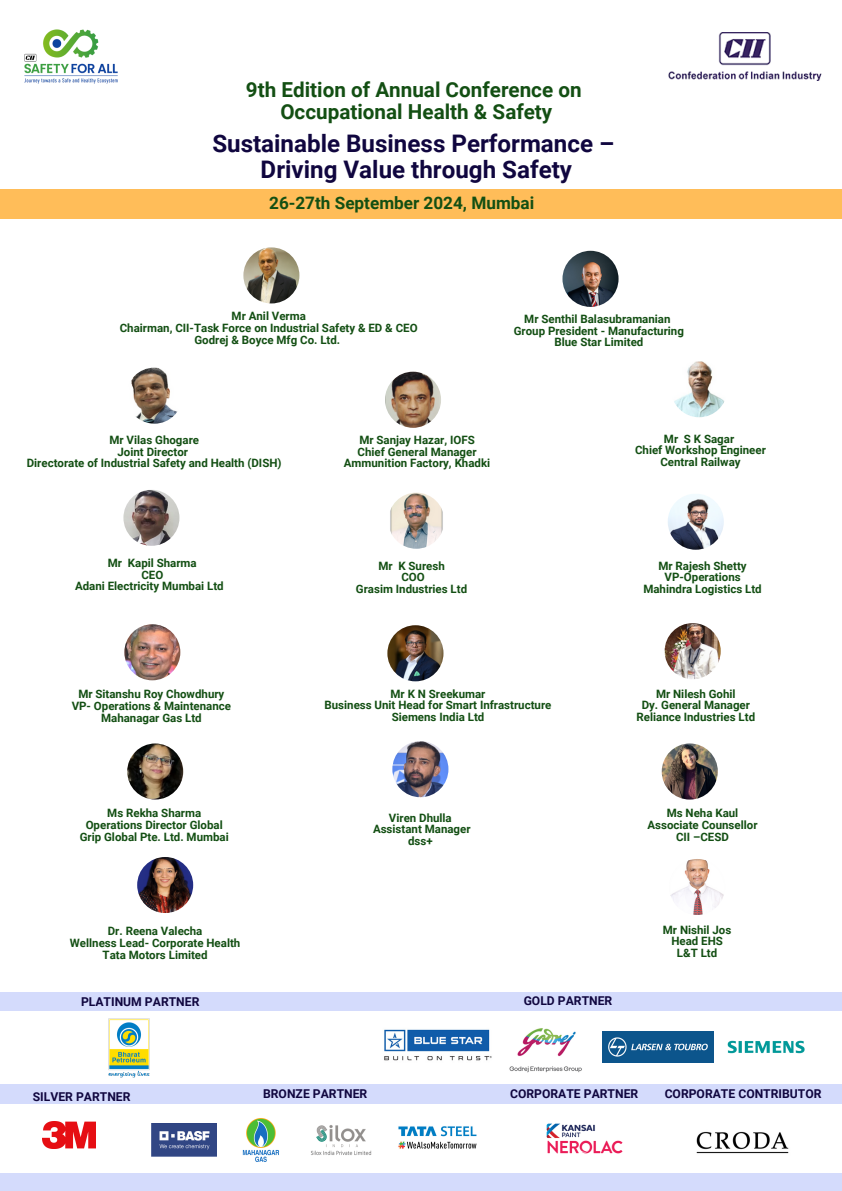
<style>
.page{position:relative;width:842px;height:1191px;background:#fff}
.page>*{position:absolute;margin:0;border:0;box-sizing:border-box;transform-origin:0 0}
.t1{font:700 24.2px/25.8px "Roboto";color:#10063f;text-align:center}
.t2{font:700 20.7px/22.1px "Roboto";color:#134f13;text-align:center}
.t3{font:700 17.2px "Roboto";color:#134f13}
.t4{font:700 12.2px "Roboto";color:#10063f}
.t5{font:700 11.5px "Roboto";color:#134f13}
</style>
<div class="page">
<img style="left:668px;top:33px;width:154px;height:47px">
<img style="left:24px;top:29px;width:94px;height:55px">
<div style="left:0;top:189px;width:842px;height:30px;background:#ffbd59"></div>
<img style="left:42px;top:1121px;width:54px;height:27px">
<img style="left:384px;top:1029px;width:108px;height:32px">
<img style="left:398px;top:1126px;width:79px;height:23px">
<img style="left:152px;top:1123px;width:65px;height:33px">
<img style="left:242px;top:1118px;width:38px;height:44px">
<img style="left:311px;top:1125px;width:61px;height:30px">
<img style="left:509px;top:1028px;width:73px;height:45px">
<img style="left:602px;top:1031px;width:111px;height:31px">
<img style="left:108px;top:1018px;width:42px;height:59px">
<div style="left:0;top:992px;width:842px;height:18px;background:#d4dbfc"></div>
<img style="left:727px;top:1040px;width:78px;height:14px">
<div style="left:0;top:1084px;width:842px;height:19px;background:#d4dbfc"></div>
<div style="left:0;top:1173px;width:842px;height:17px;background:#d4dbfc"></div>
<img style="left:546px;top:1123px;width:77px;height:31px">
<img style="left:696px;top:1131px;width:93px;height:23px">
<img style="left:392px;top:741px;width:56px;height:56px;border-radius:50%">
<img style="left:126px;top:367px;width:56px;height:56px;border-radius:50%">
<img style="left:123px;top:489px;width:56px;height:56px;border-radius:50%">
<img style="left:385px;top:371px;width:56px;height:57px;border-radius:50%">
<img style="left:671px;top:361px;width:56px;height:56px;border-radius:50%">
<img style="left:388px;top:492px;width:56px;height:56px;border-radius:50%">
<img style="left:668px;top:493px;width:56px;height:56px;border-radius:50%">
<img style="left:665px;top:623px;width:56px;height:56px;border-radius:50%">
<img style="left:387px;top:625px;width:56px;height:56px;border-radius:50%">
<img style="left:124px;top:624px;width:56px;height:56px;border-radius:50%">
<img style="left:243px;top:247px;width:56px;height:56px;border-radius:50%">
<img style="left:562px;top:251px;width:57px;height:56px;border-radius:50%">
<img style="left:662px;top:743px;width:56px;height:56px;border-radius:50%">
<img style="left:137px;top:856px;width:56px;height:56px;border-radius:50%">
<img style="left:669px;top:858px;width:56px;height:56px;border-radius:50%">
<img style="left:127px;top:743px;width:56px;height:56px;border-radius:50%">
<p class="t2" style="left:246px;top:79px;width:337px">9th Edition of Annual Conference on<br>Occupational Health &amp; Safety</p>
<p class="t1" style="left:212px;top:131px;width:403px">Sustainable Business Performance –<br>Driving Value through Safety</p>
<p class="t3" style="left:269px;top:193px;width:267px">26-27th September 2024, Mumbai</p>
<p class="t5" style="left:232px;top:309px;width:76px">Mr Anil Verma</p>
<p class="t5" style="left:120px;top:321px;width:299px">Chairman, CII-Task Force on Industrial Safety &amp; ED &amp; CEO</p>
<p class="t5" style="left:194px;top:333px;width:147px">Godrej &amp; Boyce Mfg Co. Ltd.</p>
<p class="t5" style="left:524px;top:312px;width:148px">Mr Senthil Balasubramanian</p>
<p class="t5" style="left:514px;top:324px;width:172px">Group President - Manufacturing</p>
<p class="t5" style="left:554px;top:336px;width:90px">Blue Star Limited</p>
<p class="t5" style="left:109px;top:433px;width:91px">Mr Vilas Ghogare</p>
<p class="t5" style="left:118px;top:445px;width:72px">Joint Director</p>
<p class="t5" style="left:27px;top:456px;width:256px">Directorate of Industrial Safety and Health (DISH)</p>
<p class="t5" style="left:359px;top:433px;width:117px">Mr Sanjay Hazar, IOFS</p>
<p class="t5" style="left:358px;top:445px;width:120px">Chief General Manager</p>
<p class="t5" style="left:344px;top:456px;width:148px">Ammunition Factory, Khadki</p>
<p class="t5" style="left:664px;top:432px;width:72px">Mr S K Sagar</p>
<p class="t5" style="left:635px;top:444px;width:132px">Chief Workshop Engineer</p>
<p class="t5" style="left:660px;top:455px;width:82px">Central Railway</p>
<p class="t5" style="left:108px;top:556px;width:90px">Mr Kapil Sharma</p>
<p class="t5" style="left:141px;top:568px;width:23px">CEO</p>
<p class="t5" style="left:75px;top:579px;width:150px">Adani Electricity Mumbai Ltd</p>
<p class="t5" style="left:378px;top:559px;width:68px">Mr K Suresh</p>
<p class="t5" style="left:401px;top:570px;width:25px">COO</p>
<p class="t5" style="left:356px;top:582px;width:113px">Grasim Industries Ltd</p>
<p class="t5" style="left:658px;top:559px;width:90px">Mr Rajesh Shetty</p>
<p class="t5" style="left:664px;top:570px;width:78px">VP-Operations</p>
<p class="t5" style="left:643px;top:582px;width:120px">Mahindra Logistics Ltd</p>
<p class="t5" style="left:78px;top:687px;width:148px">Mr Sitanshu Roy Chowdhury</p>
<p class="t5" style="left:72px;top:699px;width:161px">VP- Operations &amp; Maintenance</p>
<p class="t5" style="left:101px;top:710px;width:102px">Mahanagar Gas Ltd</p>
<p class="t5" style="left:391px;top:687px;width:96px">Mr K N Sreekumar</p>
<p class="t5" style="left:324px;top:698px;width:228px">Business Unit Head for Smart Infrastructure</p>
<p class="t5" style="left:392px;top:710px;width:94px">Siemens India Ltd</p>
<p class="t5" style="left:656px;top:686px;width:81px">Mr Nilesh Gohil</p>
<p class="t5" style="left:642px;top:698px;width:110px">Dy. General Manager</p>
<p class="t5" style="left:636px;top:710px;width:120px">Reliance Industries Ltd</p>
<p class="t5" style="left:107px;top:806px;width:95px">Ms Rekha Sharma</p>
<p class="t5" style="left:86px;top:818px;width:139px">Operations Director Global</p>
<p class="t5" style="left:80px;top:830px;width:150px">Grip Global Pte. Ltd. Mumbai</p>
<p class="t5" style="left:389px;top:810px;width:64px">Viren Dhulla</p>
<h4 class="t5" style="left:373px;top:822px;width:99px">Assistant Manager</h4>
<h4 class="t5" style="left:408px;top:834px;width:26px">dss+</h4>
<p class="t5" style="left:667px;top:806px;width:73px">Ms Neha Kaul</p>
<p class="t5" style="left:647px;top:818px;width:112px">Associate Counsellor</p>
<p class="t5" style="left:676px;top:830px;width:54px">CII –CESD</p>
<h4 class="t5" style="left:108px;top:924px;width:96px">Dr. Reena Valecha</h4>
<h4 class="t5" style="left:70px;top:936px;width:172px">Wellness Lead- Corporate Health</h4>
<h4 class="t5" style="left:103px;top:948px;width:106px">Tata Motors Limited</h4>
<p class="t5" style="left:663px;top:922px;width:70px">Mr Nishil Jos</p>
<p class="t5" style="left:671px;top:934px;width:53px">Head EHS</p>
<p class="t5" style="left:677px;top:946px;width:42px">L&amp;T Ltd</p>
<p class="t4" style="left:81px;top:994px;width:120px">PLATINUM PARTNER</p>
<p class="t4" style="left:524px;top:993px;width:90px">GOLD PARTNER</p>
<p class="t4" style="left:33px;top:1089px;width:99px">SILVER PARTNER</p>
<p class="t4" style="left:263px;top:1086px;width:106px">BRONZE PARTNER</p>
<p class="t4" style="left:510px;top:1086px;width:130px">CORPORATE PARTNER</p>
<p class="t4" style="left:665px;top:1086px;width:158px">CORPORATE CONTRIBUTOR</p>
</div>
